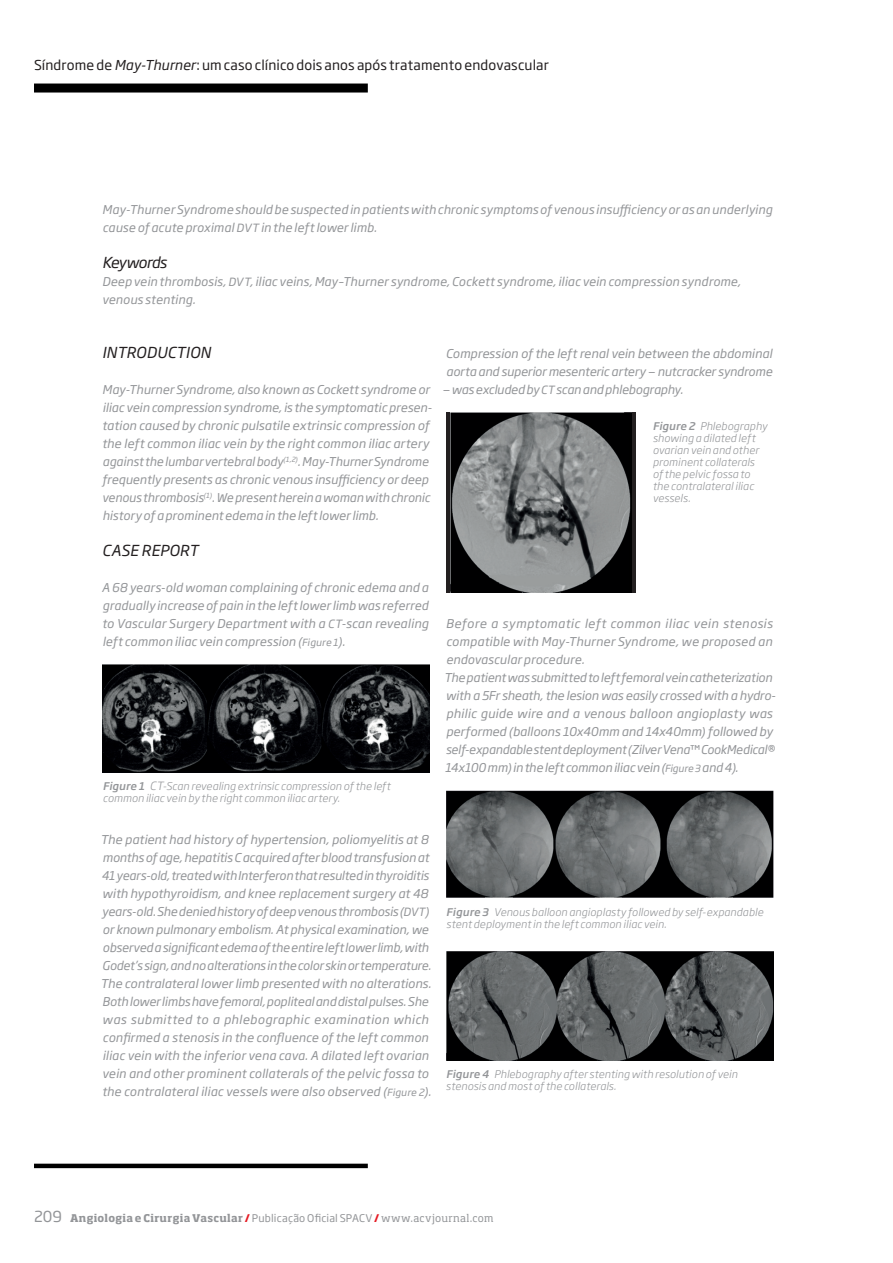
<style>
.page{position:relative;width:893px;height:1263px;background:#fff}
.page>*{position:absolute;margin:0;border:0;box-sizing:border-box;transform-origin:0 0}
.t1{font:italic 15px "Soho Gothic Pro";letter-spacing:.01em;color:#231f20}
.t2{font:italic 15px "Soho Gothic Pro";letter-spacing:-.04em;color:#231f20}
.t3{font:13.5px "Soho Gothic Pro";letter-spacing:.01em;color:#231f20}
.t4{font:italic 12px/18px "Soho Gothic Pro";color:#939598}
.t5{font:italic 300 10.5px/12px "Soho Gothic Pro";letter-spacing:.015em;color:#939598}
.t6{font:700 10.5px "Soho Std";letter-spacing:.03em;color:#939598}
.s1{font-style:italic}
.s2{font-size:11.25px}
.s3{font-size:9.75px}
.s4{font-weight:500}
.s5{font-family:"Soho Gothic Pro";font-weight:400;font-size:15px}
.s6{color:#e51a23}
.s7{font-family:"Soho Gothic Pro";font-weight:400}
.s8{font-weight:400}
</style>
<div class="page">
<div style="left:34px;top:84px;width:334px;height:9px;background:#000"></div>
<hr style="left:34px;top:1164px;width:334px;height:4px;background:#000">
<img style="left:103px;top:664px;width:326px;height:108px">
<div style="left:446px;top:412px;width:189px;height:180px;background:linear-gradient(to bottom,#231f20,#231f20)"></div>
<img style="left:450px;top:412px;width:181px;height:180px">
<img style="left:446px;top:790px;width:327px;height:108px">
<img style="left:446px;top:952px;width:327px;height:108px">
<p class="t3" style="left:34px;top:55px;width:516px">Síndrome de <span class="s1">May-Thurner</span>: um caso clínico dois anos após tratamento endovascular</p>
<p class="t4" style="left:102px;top:200px;width:672px">May-Thurner Syndrome should be suspected in patients with chronic symptoms of venous insufficiency or as an underlying cause of acute proximal <span class="s2">DVT</span> in the left lower limb.</p>
<p class="t2" style="left:102px;top:251px;width:66px">Keywords</p>
<p class="t4" style="left:102px;top:272px;width:640px">Deep vein thrombosis, <span class="s2">DVT</span>, iliac veins, May–Thurner syndrome, Cockett syndrome, iliac vein compression syndrome, venous stenting.</p>
<p class="t1" style="left:102px;top:341px;width:110px">INTRODUCTION</p>
<p class="t4" style="left:102px;top:380px;width:331px">May-Thurner Syndrome, also known as Cockett syndrome or iliac vein compression syndrome, is the symptomatic presen&shy;tation caused by chronic pulsatile extrinsic compression of the left common iliac vein by the right common iliac artery against the lumbar vertebral body<sup>(1,2)</sup>. May-Thurner Syndrome frequently presents as chronic venous insufficiency or deep venous thrombosis<sup>(1)</sup>. We present herein a woman with chronic history of a prominent edema in the left lower limb.</p>
<p class="t1" style="left:102px;top:539px;width:97px">CASE REPORT</p>
<p class="t4" style="left:102px;top:578px;width:328px;text-align:justify">A 68 years-old woman complaining of chronic edema and a gradually increase of pain in the left lower limb was referred to Vascular Surgery Department with a <span class="s2">CT</span>-scan revealing left common iliac vein compression (<span class="s3">Figure 1</span>).</p>
<p class="t5" style="left:103px;top:779px;width:289px"><span class="s4">Figure 1</span> <span class="s2">CT</span>-Scan revealing extrinsic compression of the left common iliac vein by the right common iliac artery.</p>
<p class="t4" style="left:446px;top:344px;width:328px">Compression of the left renal vein between the abdominal aorta and superior mesenteric artery — nutcracker syndrome</p>
<p class="t4" style="left:442px;top:380px;width:242px">— was excluded by <span class="s2">CT</span> scan and phlebography.</p>
<p class="t5" style="left:653px;top:419px;width:116px"><span class="s4">Figure 2</span> Phlebography showing a dilated left ovarian vein and other prominent collaterals of the pelvic fossa to the contralateral iliac vessels.</p>
<p class="t4" style="left:444px;top:614px;width:333px">Before a symptomatic left common iliac vein stenosis compatible with May-Thurner Syndrome, we proposed an endovascular procedure.<br>The patient was submitted to left femoral vein catheterization with a 5Fr sheath, the lesion was easily crossed with a hydro&shy;philic guide wire and a venous balloon angioplasty was performed (balloons 10x40mm and 14x40mm) followed by self-expandable stent deployment (Zilver Vena™ CookMedical® 14x100 mm) in the left common iliac vein (<span class="s3">Figure 3</span> and 4).</p>
<p class="t4" style="left:100px;top:830px;width:332px">The patient had history of hypertension, poliomyelitis at 8 months of age, hepatitis C acquired after blood transfusion at 41 years-old, treated with Interferon that resulted in thyroiditis with hypothyroidism, and knee replacement surgery at 48 years-old. She denied history of deep venous thrombosis (<span class="s2">DVT</span>) or known pulmonary embolism. At physical examination, we observed a significant edema of the entire left lower limb, with Godet’s sign, and no alterations in the color skin or temperature.<br>The contralateral lower limb presented with no alterations.<br>Both lower limbs have femoral, popliteal and distal pulses. She was submitted to a phlebographic examination which confirmed a stenosis in the confluence of the left common iliac vein with the inferior vena cava. A dilated left ovarian vein and other prominent collaterals of the pelvic fossa to the contralateral iliac vessels were also observed (<span class="s3">Figure 2</span>).</p>
<p class="t5" style="left:446px;top:905px;width:318px"><span class="s4">Figure 3</span> Venous balloon angioplasty followed by self-expandable stent deployment in the left common iliac vein.</p>
<p class="t5" style="left:446px;top:1067px;width:293px"><span class="s4">Figure 4</span> Phlebography after stenting with resolution of vein stenosis and most of the collaterals.</p>
<p class="t6" style="left:34px;top:1211px;width:461px"><span class="s5">209</span> Angiologia e Cirurgia Vascular <span class="s6">/</span> <span class="s7">Publicação Oficial SPACV</span> <span class="s6">/</span> <span class="s8">www.acvjournal.com</span></p>
</div>
